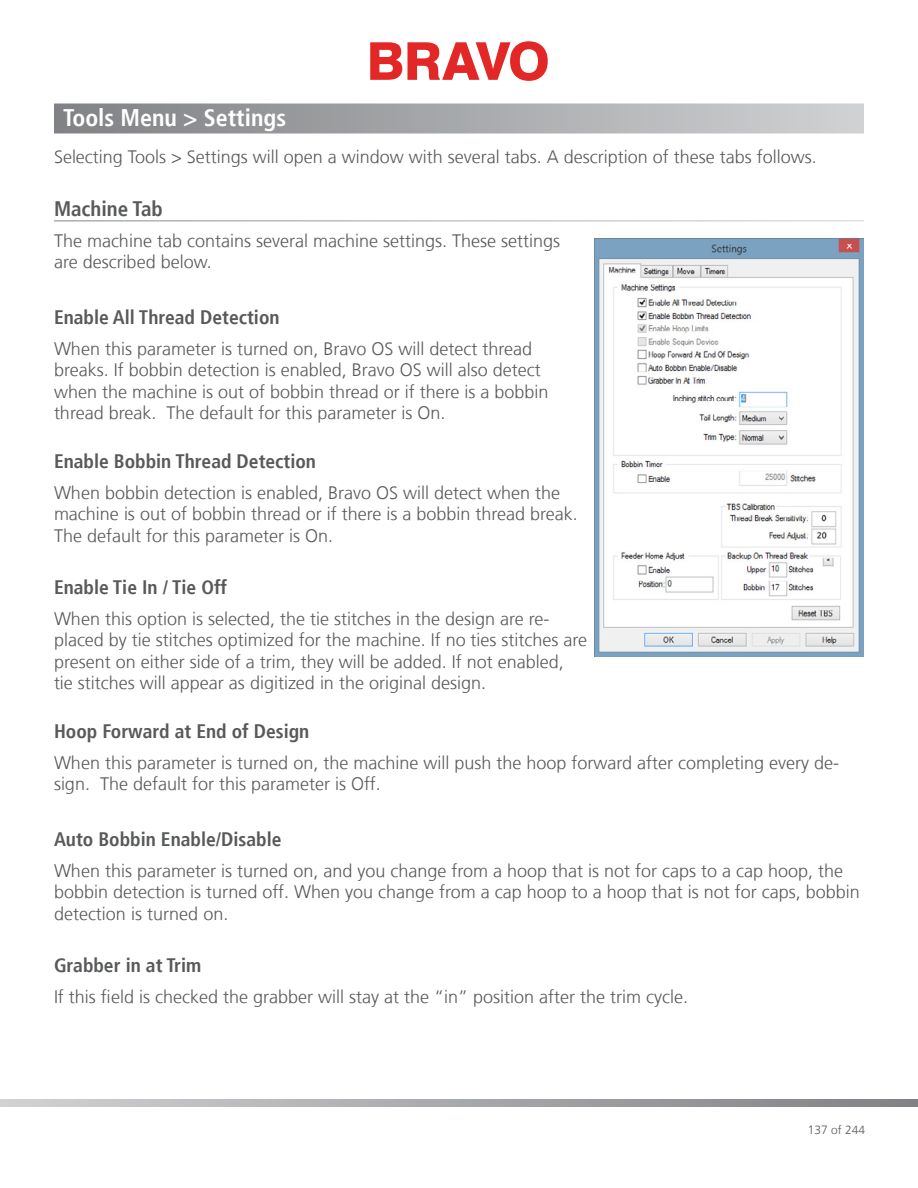
<style>
.page{position:relative;width:918px;height:1188px;background:#fff}
.page>*{position:absolute;margin:0;border:0;box-sizing:border-box;transform-origin:0 0}
.t1{font:700 condensed 24px "Frutiger";color:#fff}
.t2{font:700 condensed 21px "Frutiger";color:#58595b}
.t3{font:700 condensed 19.5px "Frutiger";color:#58595b}
.t4{font:300 18px/21.6px "Frutiger";color:#58595b}
.t5{font:300 12px "Frutiger";color:#58595b}
</style>
<div class="page">
<svg style="left:0;top:1099px;width:917px;height:8px"></svg>
<svg style="left:370px;top:41px;width:178px;height:40px"></svg>
<div style="left:54px;top:104px;width:810px;height:30px;background:linear-gradient(to right,#7f8184,#d0d1d3)"></div>
<img style="left:594px;top:239px;width:270px;height:418px">
<h1 class="t1" style="left:63px;top:103px;width:225px">Tools Menu &gt; Settings</h1>
<p class="t4" style="left:54px;top:146px;width:764px">Selecting Tools &gt; Settings will open a window with several tabs. A description of these tabs follows.</p>
<p class="t2" style="left:54px;top:196px;width:110px">Machine Tab</p>
<p class="t4" style="left:54px;top:230px;width:508px">The machine tab contains several machine settings. These settings are described below.</p>
<p class="t3" style="left:54px;top:306px;width:227px">Enable All Thread Detection</p>
<p class="t4" style="left:54px;top:338px;width:496px">When this parameter is turned on, Bravo OS will detect thread breaks. If bobbin detection is enabled, Bravo OS will also detect when the machine is out of bobbin thread or if there is a bobbin thread break. The default for this parameter is On.</p>
<p class="t3" style="left:54px;top:450px;width:264px">Enable Bobbin Thread Detection</p>
<p class="t4" style="left:54px;top:482px;width:525px">When bobbin detection is enabled, Bravo OS will detect when the machine is out of bobbin thread or if there is a bobbin thread break.<br>The default for this parameter is On.</p>
<p class="t3" style="left:54px;top:576px;width:175px">Enable Tie In / Tie Off</p>
<p class="t4" style="left:54px;top:608px;width:535px">When this option is selected, the tie stitches in the design are re&shy;placed by tie stitches optimized for the machine. If no ties stitches are present on either side of a trim, they will be added. If not enabled, tie stitches will appear as digitized in the original design.</p>
<p class="t3" style="left:54px;top:720px;width:257px">Hoop Forward at End of Design</p>
<p class="t4" style="left:54px;top:752px;width:787px">When this parameter is turned on, the machine will push the hoop forward after completing every de&shy;sign. The default for this parameter is Off.</p>
<p class="t3" style="left:54px;top:828px;width:229px">Auto Bobbin Enable/Disable</p>
<p class="t4" style="left:54px;top:860px;width:807px">When this parameter is turned on, and you change from a hoop that is not for caps to a cap hoop, the bobbin detection is turned off. When you change from a cap hoop to a hoop that is not for caps, bobbin detection is turned on.</p>
<p class="t3" style="left:54px;top:954px;width:149px">Grabber in at Trim</p>
<p class="t4" style="left:54px;top:986px;width:636px">If this field is checked the grabber will stay at the “in” position after the trim cycle.</p>
<p class="t5" style="left:808px;top:1123px;width:59px">137 of 244</p>
</div>
